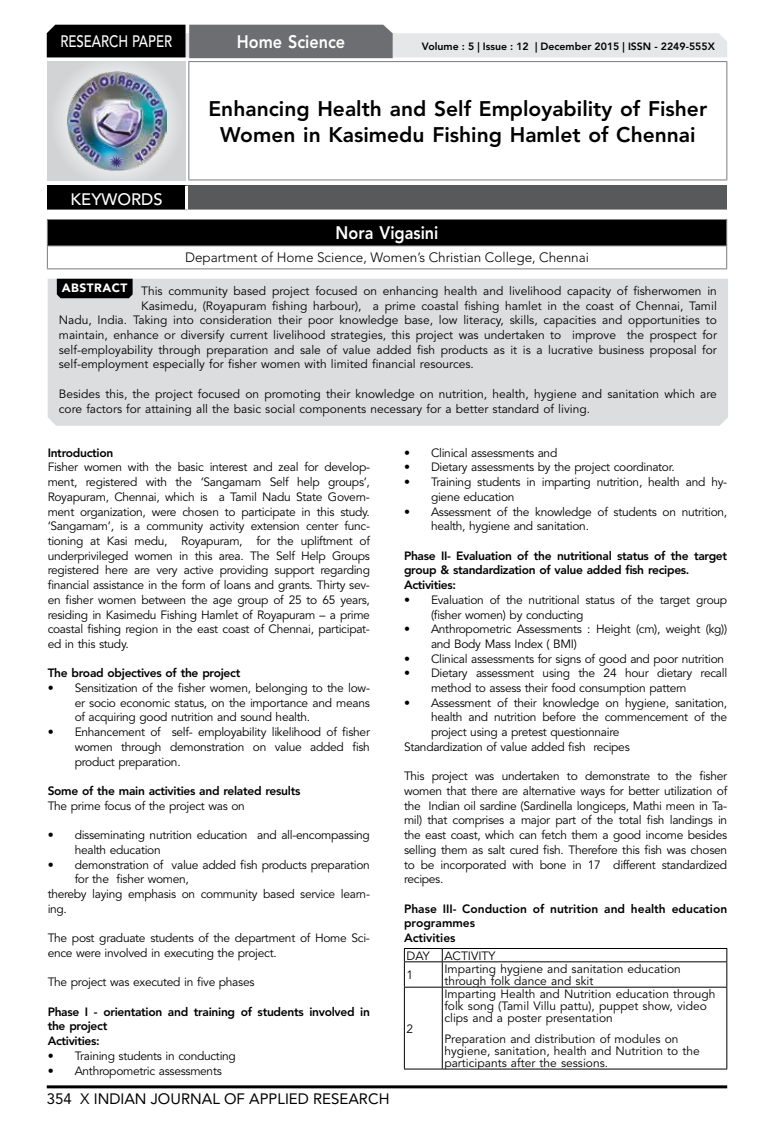
<style>
.page{position:relative;width:774px;height:1136px;background:#fff}
.page>*{position:absolute;margin:0;border:0;box-sizing:border-box;transform-origin:0 0}
.t1{font:800 21px/26.2px "Avenir LT Std";color:#000;text-align:center}
.t2{font:800 18px "Avenir LT Std";color:#fff;scale:.9 1}
.t3{font:500 16.5px "Avenir LT Std";color:#fff;scale:.8 1}
.t4{font:500 16.5px "Avenir LT Std";color:#fff}
.t5{font:15px "Avenir LT Std";color:#000}
.t6{font:300 13.5px "Avenir LT Std";color:#000}
.t7{font:12px/14.7px "Avenir LT Std";letter-spacing:-.025em;color:#000}
.t8{font:12px/12px "Avenir LT Std";color:#000}
.t9{font:800 12px/14.7px "Avenir LT Std";letter-spacing:-.025em;color:#000}
.t10{font:800 12px/14.7px "Avenir LT Std";color:#000}
.t11{font:800 10.5px "Avenir LT Std";color:#000}
.s1{font-style:inherit}
</style>
<div class="page">
<hr style="left:47px;top:1085px;width:680px;height:3px;background:#000">
<div style="left:48px;top:62px;width:137px;height:118px;background:linear-gradient(to right,#d9dadb,#d9dadb)"></div>
<img style="left:68px;top:71px;width:99px;height:100px">
<svg style="left:47px;top:25px;width:680px;height:33px;background:#979899"></svg>
<hr style="left:188px;top:61px;width:539px;height:1px;background:#808285">
<hr style="left:188px;top:62px;width:1px;height:117px;background:#808285">
<hr style="left:726px;top:62px;width:1px;height:117px;background:#808285">
<hr style="left:188px;top:179px;width:539px;height:1px;background:#808285">
<div style="left:47px;top:219px;width:680px;height:27px;background:#000"></div>
<hr style="left:47px;top:219px;width:680px;height:1px;background:#808285">
<hr style="left:47px;top:245px;width:680px;height:1px;background:#808285">
<svg style="left:47px;top:220px;width:1px;height:48px"></svg>
<svg style="left:726px;top:220px;width:1px;height:48px"></svg>
<hr style="left:47px;top:268px;width:680px;height:1px;background:#808285">
<div style="left:47px;top:186px;width:139px;height:25px;background:#000"></div>
<div style="left:186px;top:186px;width:541px;height:25px;background:#58595b"></div>
<hr style="left:185px;top:186px;width:3px;height:23px;background:#fff">
<hr style="left:47px;top:209px;width:139px;height:3px;background:#fff">
<hr style="left:186px;top:209px;width:541px;height:3px;background:#fff">
<div style="left:48px;top:279px;width:680px;height:147px;background:#dcddde"></div>
<svg style="left:57px;top:279px;width:76px;height:19px"></svg>
<svg style="left:405px;top:949px;width:321px;height:119px"></svg>
<hr style="left:404px;top:961px;width:38px;height:1px;background:#000">
<hr style="left:442px;top:961px;width:285px;height:1px;background:#000">
<hr style="left:404px;top:986px;width:38px;height:1px;background:#000">
<hr style="left:442px;top:986px;width:285px;height:1px;background:#000">
<svg style="left:442px;top:949px;width:1px;height:37px"></svg>
<hr style="left:442px;top:987px;width:1px;height:81px;background:#000">
<hr style="left:404px;top:948px;width:38px;height:1px;background:#000">
<hr style="left:442px;top:948px;width:285px;height:1px;background:#000">
<svg style="left:404px;top:949px;width:1px;height:37px"></svg>
<svg style="left:726px;top:949px;width:1px;height:37px"></svg>
<hr style="left:404px;top:987px;width:1px;height:81px;background:#000">
<hr style="left:726px;top:987px;width:1px;height:81px;background:#000">
<hr style="left:404px;top:1068px;width:38px;height:1px;background:#000">
<hr style="left:442px;top:1068px;width:285px;height:1px;background:#000">
<h3 class="t3" style="left:60px;top:32px;width:139px">RESEARCH PAPER</h3>
<h2 class="t2" style="left:237px;top:31px;width:122px">Home Science</h2>
<p class="t11" style="left:422px;top:41px;width:294px">Volume : 5 | Issue : 12 | December 2015 | ISSN - 2249-555X</p>
<h3 class="t4" style="left:71px;top:189px;width:94px">KEYWORDS</h3>
<h1 class="t1" style="left:208px;top:95px;width:500px">Enhancing Health and Self Employability of Fisher<br>Women in Kasimedu Fishing Hamlet of Chennai</h1>
<h2 class="t2" style="left:336px;top:222px;width:116px">Nora Vigasini</h2>
<p class="t6" style="left:185px;top:250px;width:405px">Department of Home Science, Women’s Christian College, Chennai</p>
<p class="t8" style="left:62px;top:285px;width:656px"><sup>ABSTRACT</sup> This community based project focused on enhancing health and livelihood capacity of fisherwomen in</p>
<p class="t8" style="left:141px;top:300px;width:577px">Kasimedu, (Royapuram fishing harbour), a prime coastal fishing hamlet in the coast of Chennai, Tamil</p>
<p class="t8" style="left:59px;top:314px;width:660px">Nadu, India. Taking into consideration their poor knowledge base, low literacy, skills, capacities and opportunities to</p>
<p class="t8" style="left:59px;top:329px;width:660px">maintain, enhance or diversify current livelihood strategies, this project was undertaken to improve the prospect for</p>
<p class="t8" style="left:59px;top:344px;width:660px">self-employability through preparation and sale of value added fish products as it is a lucrative business proposal for</p>
<p class="t8" style="left:59px;top:358px;width:417px">self-employment especially for fisher women with limited financial resources.</p>
<p class="t8" style="left:59px;top:386px;width:660px;line-height:14.7px">Besides this, the project focused on promoting their knowledge on nutrition, health, hygiene and sanitation which are core factors for attaining all the basic social components necessary for a better standard of living.</p>
<p class="t9" style="left:48px;top:445px;width:67px">Introduction</p>
<p class="t7" style="left:48px;top:460px;width:324px;text-align:justify">Fisher women with the basic interest and zeal for develop&shy;ment, registered with the ‘Sangamam Self help groups’, Royapuram, Chennai, which is a Tamil Nadu State Govern&shy;ment organization, were chosen to participate in this study. ‘Sangamam’, is a community activity extension center func&shy;tioning at Kasi medu, Royapuram, for the upliftment of underprivileged women in this area. The Self Help Groups registered here are very active providing support regarding financial assistance in the form of loans and grants. Thirty sev&shy;en fisher women between the age group of 25 to 65 years, residing in Kasimedu Fishing Hamlet of Royapuram – a prime coastal fishing region in the east coast of Chennai, participat&shy;ed in this study.</p>
<p class="t9" style="left:48px;top:665px;width:194px">The broad objectives of the project</p>
<p class="t7" style="left:75px;top:680px;width:297px;text-align:justify;text-indent:-27px">• Sensitization of the fisher women, belonging to the low&shy;er socio economic status, on the importance and means of acquiring good nutrition and sound health.</p>
<p class="t7" style="left:75px;top:725px;width:297px;text-align:justify;text-indent:-27px">• Enhancement of self- employability likelihood of fisher women through demonstration on value added fish product preparation.</p>
<p class="t9" style="left:48px;top:783px;width:254px">Some of the main activities and related results</p>
<p class="t7" style="left:48px;top:798px;width:199px">The prime focus of the project was on</p>
<p class="t7" style="left:75px;top:827px;width:297px;text-indent:-27px">• disseminating nutrition education and all-encompassing health education</p>
<p class="t7" style="left:48px;top:857px;width:324px">• demonstration of value added fish products preparation</p>
<p class="t7" style="left:75px;top:872px;width:116px">for the fisher women,</p>
<p class="t7" style="left:48px;top:886px;width:324px">thereby laying emphasis on community based service learn-</p>
<p class="t7" style="left:48px;top:901px;width:21px">ing.</p>
<p class="t7" style="left:48px;top:930px;width:324px">The post graduate students of the department of Home Sci&shy;ence were involved in executing the project.</p>
<p class="t7" style="left:48px;top:974px;width:208px">The project was executed in five phases</p>
<p class="t9" style="left:48px;top:1004px;width:324px">Phase I - orientation and training of students involved in the project<br>Activities:</p>
<p class="t7" style="left:48px;top:1048px;width:190px">• Training students in conducting</p>
<p class="t7" style="left:48px;top:1063px;width:176px">• Anthropometric assessments</p>
<p class="t7" style="left:404px;top:445px;width:155px">• Clinical assessments and</p>
<p class="t7" style="left:404px;top:460px;width:272px">• Dietary assessments by the project coordinator.</p>
<p class="t7" style="left:431px;top:475px;width:298px;text-indent:-27px">• Training students in imparting nutrition, health and hy&shy;giene education</p>
<p class="t7" style="left:431px;top:504px;width:298px;text-indent:-27px">• Assessment of the knowledge of students on nutrition, health, hygiene and sanitation.</p>
<p class="t9" style="left:404px;top:548px;width:325px">Phase II- Evaluation of the nutritional status of the target group &amp; standardization of value added fish recipes.<br>Activities:</p>
<p class="t7" style="left:431px;top:592px;width:298px;text-indent:-27px">• Evaluation of the nutritional status of the target group (fisher women) by conducting</p>
<p class="t7" style="left:431px;top:622px;width:298px;text-indent:-27px">• Anthropometric Assessments : Height (cm), weight (kg)) and Body Mass Index ( BMI)</p>
<p class="t7" style="left:404px;top:651px;width:322px">• Clinical assessments for signs of good and poor nutrition</p>
<p class="t7" style="left:431px;top:666px;width:298px;text-indent:-27px">• Dietary assessment using the 24 hour dietary recall method to assess their food consumption pattern</p>
<p class="t7" style="left:404px;top:695px;width:325px">• Assessment of their knowledge on hygiene, sanitation,</p>
<p class="t7" style="left:431px;top:710px;width:298px">health and nutrition before the commencement of the</p>
<p class="t7" style="left:431px;top:725px;width:190px">project using a pretest questionnaire</p>
<p class="t7" style="left:404px;top:739px;width:227px">Standardization of value added fish recipes</p>
<p class="t7" style="left:404px;top:769px;width:325px;text-align:justify">This project was undertaken to demonstrate to the fisher women that there are alternative ways for better utilization of the Indian oil sardine (Sardinella longiceps, Mathi meen in Ta&shy;mil) that comprises a major part of the total fish landings in the east coast, which can fetch them a good income besides selling them as salt cured fish. Therefore this fish was chosen to be incorporated with bone in 17 different standardized recipes.</p>
<p class="t10" style="left:404px;top:901px;width:325px">Phase III- Conduction of nutrition and health education programmes<br>Activities</p>
<p class="t8" style="left:406px;top:946px;width:90px;line-height:19.4px">DAY ACTIVITY<br>1</p>
<p class="t8" style="left:444px;top:963px;width:238px">Imparting hygiene and sanitation education through folk dance and skit</p>
<p class="t8" style="left:444px;top:988px;width:273px">Imparting Health and Nutrition education through folk song (Tamil Villu pattu), puppet show, video clips and a poster presentation</p>
<p class="t8" style="left:444px;top:1032px;width:257px">Preparation and distribution of modules on hygiene, sanitation, health and Nutrition to the participants after the sessions.</p>
<p class="t7" style="left:406px;top:1021px;width:8px">2</p>
<p class="t5" style="left:47px;top:1090px;width:344px">354 <span class="s1">X</span> INDIAN JOURNAL OF APPLIED RESEARCH</p>
</div>
